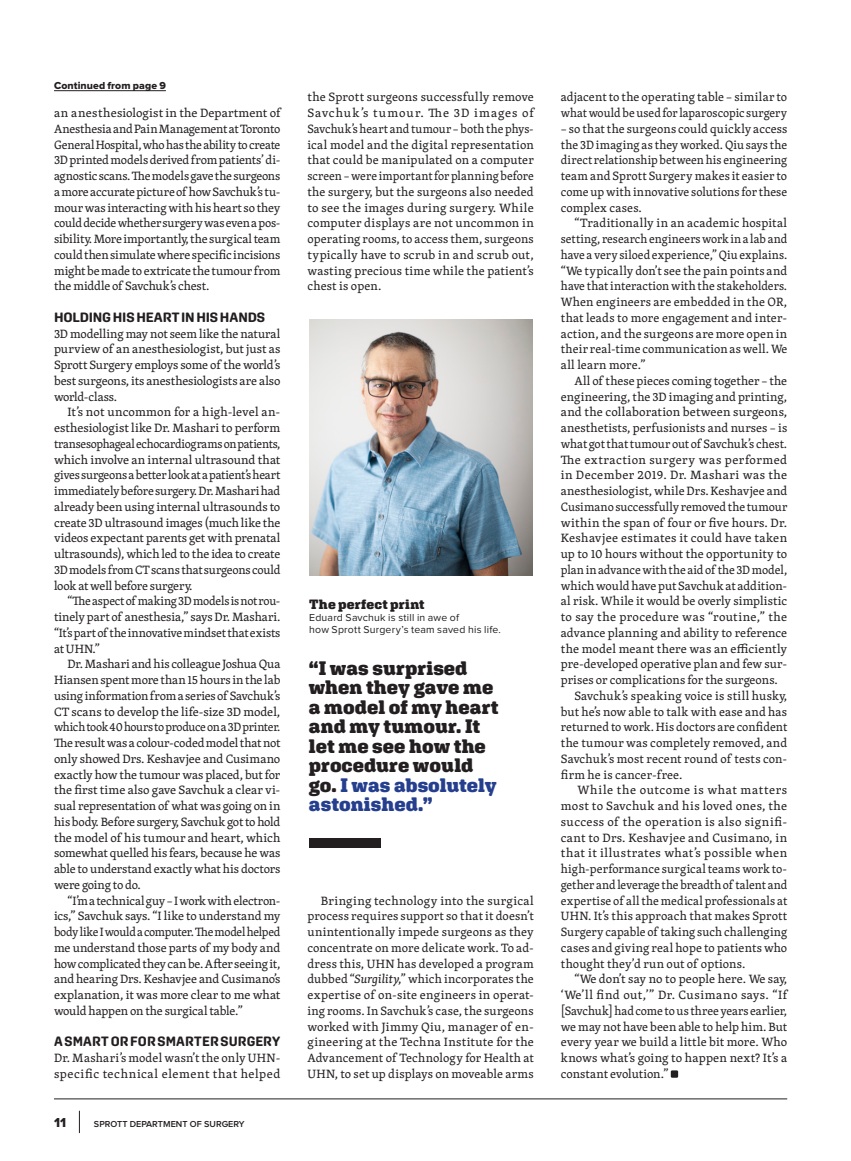
<style>
.page{position:relative;width:851px;height:1161px;background:#fff}
.page>*{position:absolute;margin:0;border:0;box-sizing:border-box;transform-origin:0 0}
.t1{font:900 19.5px/19.5px "Aglet Slab";letter-spacing:.005em;color:#231f20}
.indent{font:700 13.5px "Aglet Sans";letter-spacing:-.015em;color:#231f20}
.indent-2{font:700 13.5px "Aglet Sans";letter-spacing:.005em;color:#231f20}
.t2{font:900 13.5px "Aglet Slab";letter-spacing:.015em;color:#231f20}
.t3{font:13.5px "Proxima Nova A Extrabld";color:#231f20}
.indent-3{font:12.3px/15.8px "Skolar Latin";letter-spacing:.005em;color:#231f20;text-align:justify}
.indent-4{font:12.3px/15.8px "Skolar Latin";letter-spacing:.035em;color:#231f20}
.t4{font:10.5px/12px "Proxima Nova";letter-spacing:.02em;color:#231f20}
.t5{font:10.5px "Proxima Nova Extrabld";letter-spacing:.005em;color:#231f20}
.t6{font:600 9px "Proxima Nova A";color:#231f20}
.s1{color:#253f8e}
.s2{font-style:italic}
</style>
<div class="page">
<hr style="left:54px;top:1099px;width:733px;height:1px;background:#231f20">
<svg style="left:79px;top:1111px;width:1px;height:22px"></svg>
<div style="left:670px;top:1070px;width:8px;height:8px;background:#231f20"></div>
<img style="left:309px;top:320px;width:223px;height:256px">
<hr style="left:54px;top:90px;width:112px;height:1px;background:#231f20">
<div style="left:309px;top:838px;width:72px;height:10px;background:#231f20"></div>
<p class="t5" style="left:54px;top:80px;width:113px">Continued from page 9</p>
<p class="indent-3" style="left:54px;top:105px;width:228px">an anesthesiologist in the Department of Anesthesia and Pain Management at Toronto General Hospital, who has the ability to create 3D printed models derived from patients’ di&shy;agnostic scans. The models gave the surgeons a more accurate picture of how Savchuk’s tu&shy;mour was interacting with his heart so they could decide whether surgery was even a pos&shy;sibility. More importantly, the surgical team could then simulate where specific incisions might be made to extricate the tumour from the middle of Savchuk’s chest.</p>
<p class="indent" style="left:54px;top:309px;width:213px">HOLDING HIS HEART IN HIS HANDS</p>
<p class="indent-3" style="left:54px;top:325px;width:228px">3D modelling may not seem like the natural purview of an anesthesiologist, but just as Sprott Surgery employs some of the world’s best surgeons, its anesthesiologists are also world-class.</p>
<p class="indent-3" style="left:54px;top:404px;width:228px;text-indent:14px">It’s not uncommon for a high-level an&shy;esthesiologist like Dr. Mashari to perform transesophageal echocardiograms on patients, which involve an internal ultrasound that gives surgeons a better look at a patient’s heart immediately before surgery. Dr. Mashari had already been using internal ultrasounds to create 3D ultrasound images (much like the videos expectant parents get with prenatal ultrasounds), which led to the idea to create 3D models from CT scans that surgeons could look at well before surgery.</p>
<p class="indent-3" style="left:54px;top:593px;width:228px;text-indent:14px">“The aspect of making 3D models is not rou&shy;tinely part of anesthesia,” says Dr. Mashari. “It’s part of the innovative mindset that exists at UHN.”</p>
<p class="indent-3" style="left:54px;top:656px;width:228px;text-indent:14px">Dr. Mashari and his colleague Joshua Qua Hiansen spent more than 15 hours in the lab using information from a series of Savchuk’s CT scans to develop the life-size 3D model, which took 40 hours to produce on a 3D printer.<br>The result was a colour-coded model that not only showed Drs. Keshavjee and Cusimano exactly how the tumour was placed, but for the first time also gave Savchuk a clear vi&shy;sual representation of what was going on in his body. Before surgery, Savchuk got to hold the model of his tumour and heart, which somewhat quelled his fears, because he was able to understand exactly what his doctors were going to do.</p>
<p class="indent-3" style="left:54px;top:892px;width:228px;text-indent:14px">“I’m a technical guy – I work with electron&shy;ics,” Savchuk says. “I like to understand my body like I would a computer. The model helped me understand those parts of my body and how complicated they can be. After seeing it, and hearing Drs. Keshavjee and Cusimano’s explanation, it was more clear to me what would happen on the surgical table.”</p>
<p class="indent-2" style="left:54px;top:1033px;width:228px">A SMART OR FOR SMARTER SURGERY</p>
<p class="indent-4" style="left:54px;top:1050px;width:228px">Dr. Mashari’s model wasn’t the only UHN&shy;specific technical element that helped</p>
<p class="t3" style="left:54px;top:1115px;width:14px">11</p>
<p class="t6" style="left:94px;top:1119px;width:152px">SPROTT DEPARTMENT OF SURGERY</p>
<p class="indent-3" style="left:307px;top:89px;width:228px">the Sprott surgeons successfully remove Savchuk’s tumour. The 3D images of Savchuk’s heart and tumour – both the phys&shy;ical model and the digital representation that could be manipulated on a computer screen – were important for planning before the surgery, but the surgeons also needed to see the images during surgery. While computer displays are not uncommon in operating rooms, to access them, surgeons typically have to scrub in and scrub out, wasting precious time while the patient’s chest is open.</p>
<p class="t2" style="left:309px;top:597px;width:117px">The perfect print</p>
<p class="t4" style="left:309px;top:612px;width:193px">Eduard Savchuk is still in awe of<br>how Sprott Surgery’s team saved his life.</p>
<p class="t1" style="left:309px;top:658px;width:191px">“I was surprised when they gave me a model of my heart and my tumour. It let me see how the procedure would go. <span class="s1">I was absolutely astonished.”</span></p>
<p class="indent-3" style="left:307px;top:892px;width:228px;text-indent:14px">Bringing technology into the surgical process requires support so that it doesn’t unintentionally impede surgeons as they concentrate on more delicate work. To ad&shy;dress this, UHN has developed a program dubbed “<span class="s2">Surgility</span>,” which incorporates the expertise of on-site engineers in operat&shy;ing rooms. In Savchuk’s case, the surgeons worked with Jimmy Qiu, manager of en&shy;gineering at the Techna Institute for the Advancement of Technology for Health at UHN, to set up displays on moveable arms</p>
<p class="indent-3" style="left:561px;top:89px;width:228px">adjacent to the operating table – similar to what would be used for laparoscopic surgery</p>
<p class="indent-3" style="left:561px;top:120px;width:228px">– so that the surgeons could quickly access the 3D imaging as they worked. Qiu says the direct relationship between his engineering team and Sprott Surgery makes it easier to come up with innovative solutions for these complex cases.</p>
<p class="indent-3" style="left:561px;top:215px;width:228px;text-indent:14px">“Traditionally in an academic hospital setting, research engineers work in a lab and have a very siloed experience,” Qiu explains. “We typically don’t see the pain points and have that interaction with the stakeholders.<br>When engineers are embedded in the OR, that leads to more engagement and inter&shy;action, and the surgeons are more open in their real-time communication as well. We all learn more.”</p>
<p class="indent-3" style="left:561px;top:372px;width:228px;text-indent:14px">All of these pieces coming together – the engineering, the 3D imaging and printing, and the collaboration between surgeons, anesthetists, perfusionists and nurses – is what got that tumour out of Savchuk’s chest.<br>The extraction surgery was performed in December 2019. Dr. Mashari was the anesthesiologist, while Drs. Keshavjee and Cusimano successfully removed the tumour within the span of four or five hours. Dr.<br>Keshavjee estimates it could have taken up to 10 hours without the opportunity to plan in advance with the aid of the 3D model, which would have put Savchuk at addition&shy;al risk. While it would be overly simplistic to say the procedure was “routine,” the advance planning and ability to reference the model meant there was an efficiently pre-developed operative plan and few sur&shy;prises or complications for the surgeons.</p>
<p class="indent-3" style="left:561px;top:687px;width:228px;text-indent:14px">Savchuk’s speaking voice is still husky, but he’s now able to talk with ease and has returned to work. His doctors are confident the tumour was completely removed, and Savchuk’s most recent round of tests con&shy;firm he is cancer-free.</p>
<p class="indent-3" style="left:561px;top:782px;width:228px;text-indent:17px">While the outcome is what matters most to Savchuk and his loved ones, the success of the operation is also signifi&shy;cant to Drs. Keshavjee and Cusimano, in that it illustrates what’s possible when high-performance surgical teams work to&shy;gether and leverage the breadth of talent and expertise of all the medical professionals at UHN. It’s this approach that makes Sprott Surgery capable of taking such challenging cases and giving real hope to patients who thought they’d run out of options.</p>
<p class="indent-3" style="left:561px;top:971px;width:228px;text-indent:14px">“We don’t say no to people here. We say, ‘We’ll find out,’” Dr. Cusimano says. “If [Savchuk] had come to us three years earlier, we may not have been able to help him. But every year we build a little bit more. Who knows what’s going to happen next? It’s a constant evolution.”</p>
</div>
